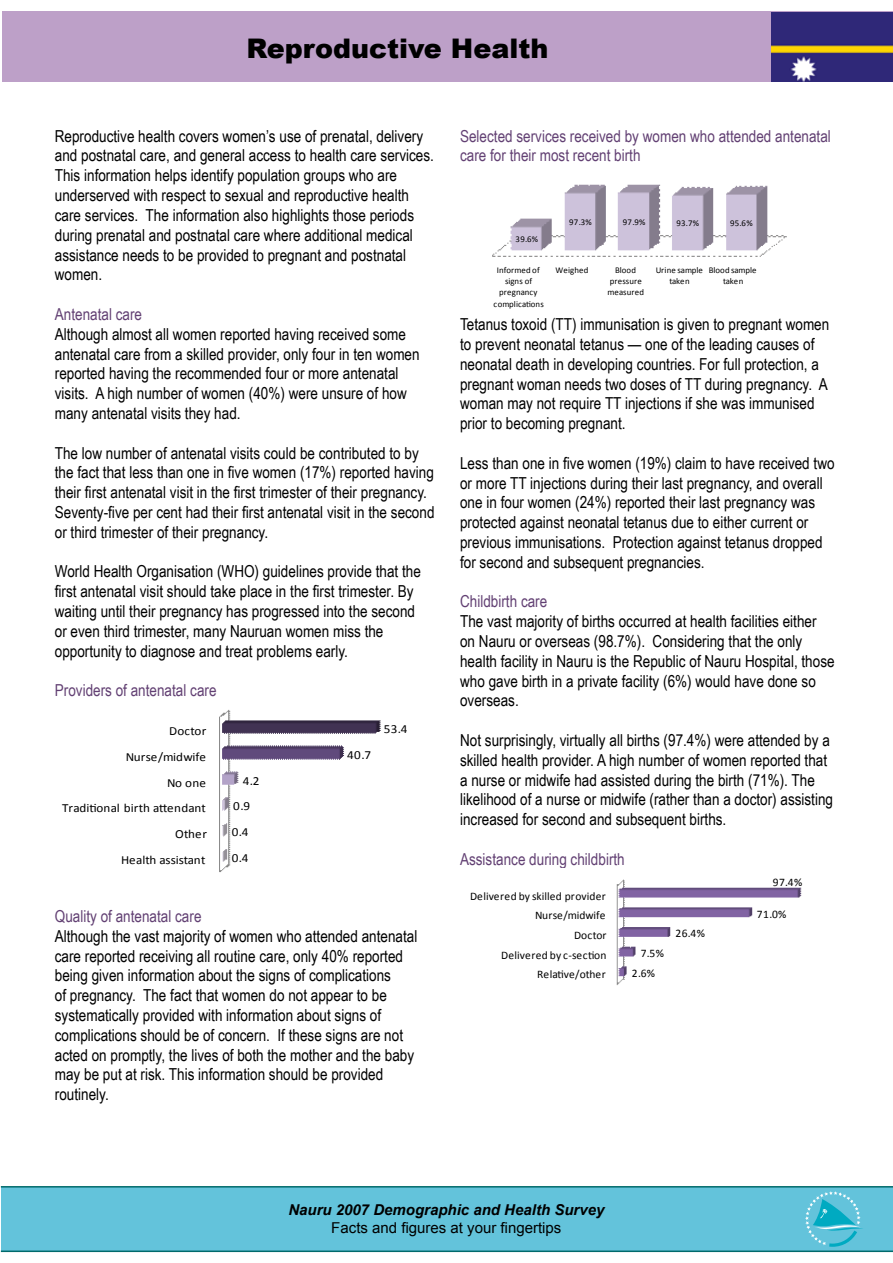
<style>
.page{position:relative;width:893px;height:1263px;background:#fff}
.page>*{position:absolute;margin:0;border:0;box-sizing:border-box;transform-origin:0 0}
.t1{font:900 27px "Arial";color:#000}
.t2{font:16.5px/19.8px "Arial Narrow";color:#000}
.t3{font:16.5px/19.8px "Arial Narrow";color:#624073}
.t4{font:italic 700 15px "Arial";color:#000}
.t5{font:15px "Arial";color:#000}
.t6{font:12.45px "Calibri";color:#000;scale:1.06 1}
.t7{font:11.55px "Calibri";letter-spacing:.01em;color:#000}
.t8{font:8.85px/10.8px "Calibri";letter-spacing:.01em;color:#000;text-align:center}
</style>
<div class="page">
<div style="left:2px;top:11px;width:891px;height:71px;background:#bda0c8"></div>
<svg style="left:219px;top:709px;width:162px;height:163px"></svg>
<svg style="left:492px;top:184px;width:295px;height:73px"></svg>
<svg style="left:616px;top:879px;width:186px;height:106px"></svg>
<img style="left:772px;top:13px;width:121px;height:69px">
<div style="left:0;top:1186px;width:893px;height:66px;background:#63c3db"></div>
<svg style="left:805px;top:1191px;width:58px;height:57px;background:#57c1d7"></svg>
<h1 class="t1" style="left:246px;top:29px;width:304px">Reproductive Health</h1>
<p class="t2" style="left:55px;top:125px;width:381px">Reproductive health covers women’s use of prenatal, delivery and postnatal care, and general access to health care services.<br>This information helps identify population groups who are underserved with respect to sexual and reproductive health care services. The information also highlights those periods during prenatal and postnatal care where additional medical assistance needs to be provided to pregnant and postnatal women.</p>
<p class="t3" style="left:55px;top:304px;width:89px">Antenatal care</p>
<p class="t2" style="left:55px;top:323px;width:366px">Although almost all women reported having received some antenatal care from a skilled provider, only four in ten women reported having the recommended four or more antenatal visits. A high number of women (40%) were unsure of how many antenatal visits they had.</p>
<p class="t2" style="left:55px;top:442px;width:381px">The low number of antenatal visits could be contributed to by the fact that less than one in five women (17%) reported having their first antenatal visit in the first trimester of their pregnancy.<br>Seventy-five per cent had their first antenatal visit in the second or third trimester of their pregnancy.</p>
<p class="t2" style="left:55px;top:561px;width:367px">World Health Organisation (WHO) guidelines provide that the first antenatal visit should take place in the first trimester. By waiting until their pregnancy has progressed into the second or even third trimester, many Nauruan women miss the opportunity to diagnose and treat problems early.</p>
<p class="t3" style="left:55px;top:680px;width:163px">Providers of antenatal care</p>
<p class="t6" style="left:169px;top:723px;width:36px">Doctor</p>
<p class="t6" style="left:384px;top:721px;width:24px">53.4</p>
<p class="t6" style="left:126px;top:749px;width:77px">Nurse/midwife</p>
<p class="t6" style="left:347px;top:747px;width:24px">40.7</p>
<p class="t6" style="left:167px;top:775px;width:38px">No one</p>
<p class="t6" style="left:243px;top:773px;width:17px">4.2</p>
<p class="t6" style="left:62px;top:800px;width:137px">Traditional birth attendant</p>
<p class="t6" style="left:233px;top:798px;width:17px">0.9</p>
<p class="t6" style="left:175px;top:826px;width:32px">Other</p>
<p class="t6" style="left:232px;top:824px;width:17px">0.4</p>
<p class="t6" style="left:121px;top:852px;width:81px">Health assistant</p>
<p class="t6" style="left:232px;top:850px;width:17px">0.4</p>
<p class="t3" style="left:55px;top:906px;width:148px">Quality of antenatal care</p>
<p class="t2" style="left:55px;top:925px;width:364px">Although the vast majority of women who attended antenatal care reported receiving all routine care, only 40% reported being given information about the signs of complications<br>of pregnancy. The fact that women do not appear to be systematically provided with information about signs of complications should be of concern. If these signs are not acted on promptly, the lives of both the mother and the baby may be put at risk. This information should be provided routinely.</p>
<p class="t3" style="left:460px;top:125px;width:372px">Selected services received by women who attended antenatal care for their most recent birth</p>
<p class="t8" style="left:516px;top:233px;width:24px">39.6%</p>
<p class="t8" style="left:569px;top:217px;width:24px">97.3%</p>
<p class="t8" style="left:623px;top:216px;width:24px">97.9%</p>
<p class="t8" style="left:676px;top:218px;width:24px">93.7%</p>
<p class="t8" style="left:730px;top:217px;width:24px">95.6%</p>
<p class="t8" style="left:494px;top:264px;width:52px">Informed of signs of pregnancy complications</p>
<p class="t8" style="left:555px;top:265px;width:35px">Weighed</p>
<p class="t8" style="left:608px;top:265px;width:38px">Blood pressure measured</p>
<p class="t8" style="left:656px;top:265px;width:49px">Urine sample taken</p>
<p class="t8" style="left:709px;top:265px;width:49px">Blood sample taken</p>
<p class="t2" style="left:460px;top:314px;width:371px">Tetanus toxoid (TT) immunisation is given to pregnant women to prevent neonatal tetanus — one of the leading causes of neonatal death in developing countries. For full protection, a pregnant woman needs two doses of TT during pregnancy. A woman may not require TT injections if she was immunised prior to becoming pregnant.</p>
<p class="t2" style="left:460px;top:452px;width:376px">Less than one in five women (19%) claim to have received two or more TT injections during their last pregnancy, and overall one in four women (24%) reported their last pregnancy was protected against neonatal tetanus due to either current or previous immunisations. Protection against tetanus dropped for second and subsequent pregnancies.</p>
<p class="t3" style="left:460px;top:591px;width:89px">Childbirth care</p>
<p class="t2" style="left:460px;top:611px;width:376px">The vast majority of births occurred at health facilities either on Nauru or overseas (98.7%). Considering that the only health facility in Nauru is the Republic of Nauru Hospital, those who gave birth in a private facility (6%) would have done so overseas.</p>
<p class="t2" style="left:460px;top:730px;width:374px">Not surprisingly, virtually all births (97.4%) were attended by a skilled health provider. A high number of women reported that a nurse or midwife had assisted during the birth (71%). The likelihood of a nurse or midwife (rather than a doctor) assisting increased for second and subsequent births.</p>
<p class="t3" style="left:460px;top:848px;width:166px">Assistance during childbirth</p>
<p class="t7" style="left:773px;top:875px;width:31px">97.4%</p>
<p class="t7" style="left:470px;top:889px;width:137px">Delivered by skilled provider</p>
<p class="t7" style="left:535px;top:908px;width:72px">Nurse/midwife</p>
<p class="t7" style="left:757px;top:907px;width:31px">71.0%</p>
<p class="t7" style="left:574px;top:928px;width:34px">Doctor</p>
<p class="t7" style="left:676px;top:926px;width:31px">26.4%</p>
<p class="t7" style="left:501px;top:947px;width:107px">Delivered by c-section</p>
<p class="t7" style="left:641px;top:946px;width:25px">7.5%</p>
<p class="t7" style="left:537px;top:967px;width:70px">Relative/other</p>
<p class="t7" style="left:632px;top:966px;width:25px">2.6%</p>
<p class="t4" style="left:288px;top:1200px;width:317px">Nauru 2007 Demographic and Health Survey</p>
<p class="t5" style="left:331px;top:1218px;width:232px">Facts and figures at your fingertips</p>
</div>
